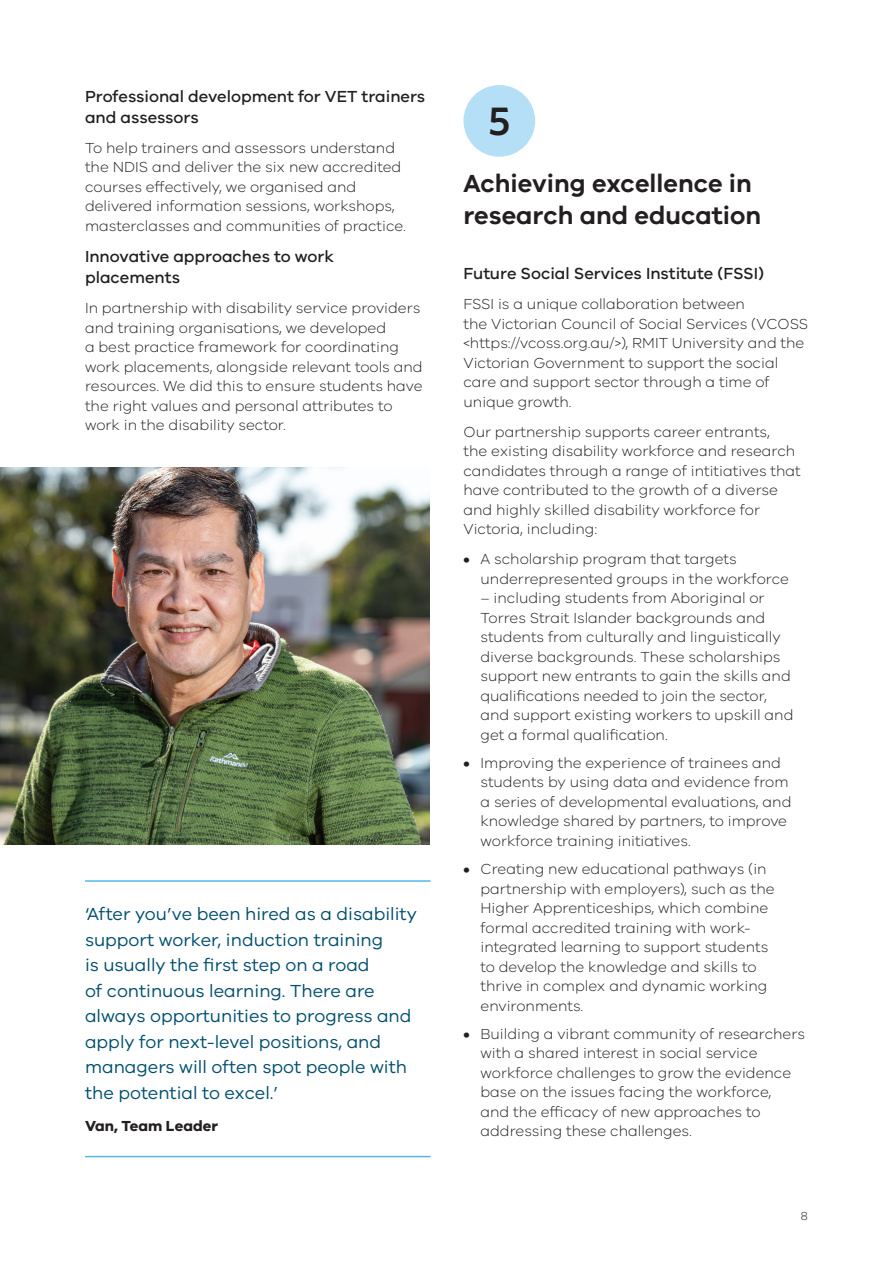
<style>
.page{position:relative;width:893px;height:1263px;background:#fff}
.page>*{position:absolute;margin:0;border:0;box-sizing:border-box;transform-origin:0 0}
.t1{font:600 40.5px "Whitney";color:#231f20}
.t2{font:600 25.5px/31.5px "VIC";color:#231f20}
.t3{font:18px/25.5px "VIC";color:#014f70}
.t4{font:500 16.5px/21px "VIC";color:#231f20}
.t5{font:300 15px/19.5px "VIC";color:#231f20}
.t6{font:700 15px "VIC";color:#231f20}
.t7{font:300 12px "VIC";color:#231f20}
.s1{font-weight:700}
</style>
<div class="page">
<div style="left:463px;top:85px;width:72px;height:72px;background:#b4dff6;border-radius:50%"></div>
<img style="left:0;top:468px;width:429px;height:377px">
<hr style="left:85px;top:880px;width:346px;height:2px;background:#54b9e9">
<hr style="left:85px;top:1156px;width:346px;height:1px;background:#54b9e9">
<p class="t4" style="left:85px;top:85px;width:342px">Professional development for VET trainers and assessors</p>
<p class="t5" style="left:85px;top:137px;width:322px">To help trainers and assessors understand the NDIS and deliver the six new accredited courses effectively, we organised and delivered information sessions, workshops, masterclasses and communities of practice.</p>
<p class="t4" style="left:85px;top:246px;width:251px">Innovative approaches to work placements</p>
<p class="t5" style="left:85px;top:298px;width:339px">In partnership with disability service providers and training organisations, we developed<br>a best practice framework for coordinating work placements, alongside relevant tools and resources. We did this to ensure students have the right values and personal attributes to work in the disability sector.</p>
<p class="t3" style="left:85px;top:901px;width:333px">‘After you’ve been hired as a disability support worker, induction training<br>is usually the first step on a road<br>of continuous learning. There are always opportunities to progress and apply for next-level positions, and managers will often spot people with the potential to excel.’</p>
<p class="t6" style="left:85px;top:1117px;width:134px">Van, Team Leader</p>
<h1 class="t1" style="left:488px;top:94px;width:23px">5</h1>
<h2 class="t2" style="left:463px;top:167px;width:299px">Achieving excellence in research and education</h2>
<p class="t4" style="left:463px;top:262px;width:302px">Future Social Services Institute (FSSI)</p>
<p class="t5" style="left:463px;top:294px;width:346px">FSSI is a unique collaboration between<br>the Victorian Council of Social Services (VCOSS &lt;https://vcoss.org.au/&gt;), RMIT University and the Victorian Government to support the social care and support sector through a time of unique growth.</p>
<p class="t5" style="left:463px;top:421px;width:339px">Our partnership supports career entrants,<br>the existing disability workforce and research candidates through a range of intitiatives that have contributed to the growth of a diverse and highly skilled disability workforce for Victoria, including:</p>
<p class="t5" style="left:480px;top:549px;width:310px;text-indent:-17px"><span class="s1">•</span> A scholarship program that targets underrepresented groups in the workforce</p>
<p class="t5" style="left:480px;top:588px;width:314px">– including students from Aboriginal or Torres Strait Islander backgrounds and students from culturally and linguistically diverse backgrounds. These scholarships support new entrants to gain the skills and qualifications needed to join the sector, and support existing workers to upskill and get a formal qualification.</p>
<p class="t5" style="left:480px;top:753px;width:312px;text-indent:-17px"><span class="s1">•</span> Improving the experience of trainees and students by using data and evidence from a series of developmental evaluations, and knowledge shared by partners, to improve workforce training initiatives.</p>
<p class="t5" style="left:480px;top:859px;width:296px;text-indent:-17px"><span class="s1">•</span> Creating new educational pathways (in partnership with employers), such as the Higher Apprenticeships, which combine formal accredited training with work&shy;integrated learning to support students to develop the knowledge and skills to thrive in complex and dynamic working environments.</p>
<p class="t5" style="left:480px;top:1023px;width:326px;text-indent:-17px"><span class="s1">•</span> Building a vibrant community of researchers with a shared interest in social service workforce challenges to grow the evidence base on the issues facing the workforce,<br>and the efficacy of new approaches to addressing these challenges.</p>
<p class="t7" style="left:801px;top:1209px;width:8px">8</p>
</div>
